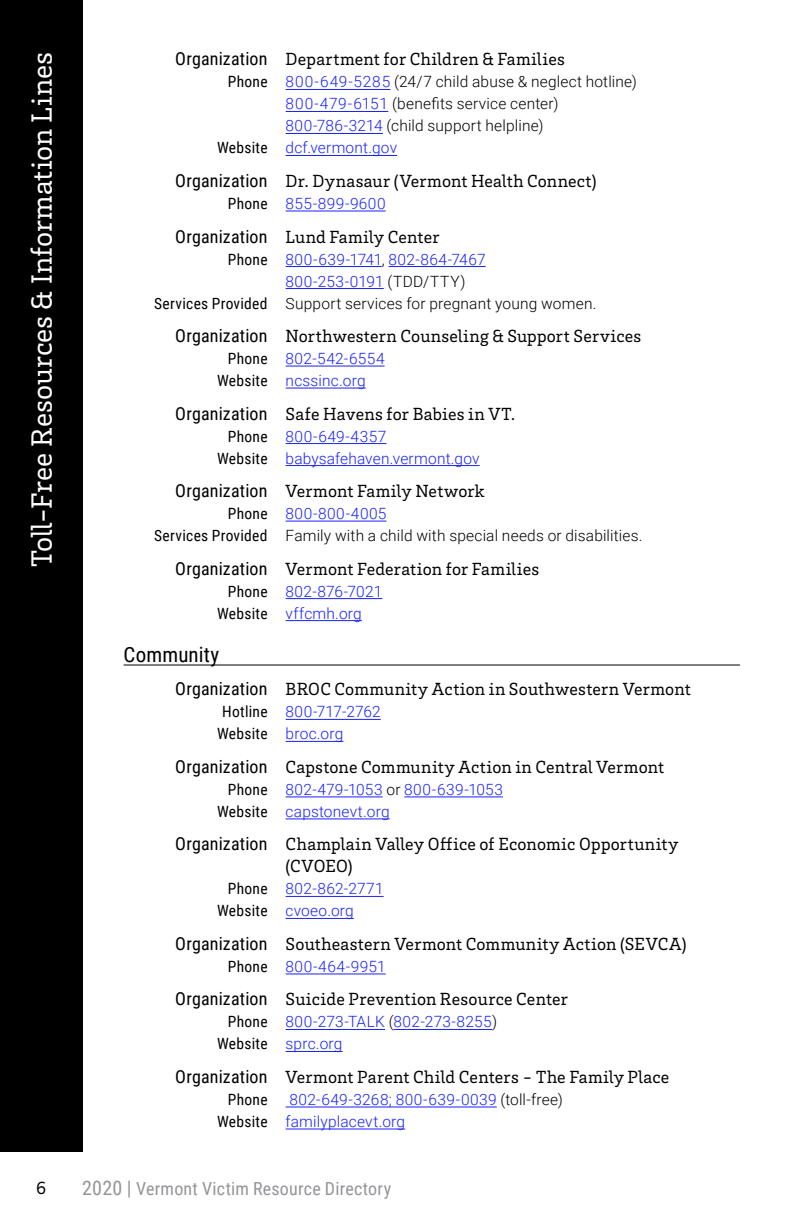
<style>
.page{position:relative;width:792px;height:1224px;background:#fff}
.page>*{position:absolute;margin:0;border:0;box-sizing:border-box;transform-origin:0 0}
.t1{font:30px "Brix Slab";letter-spacing:-.005em;color:#fff}
.t2{font:21px "Roboto Condensed";letter-spacing:.005em;color:#000}
.p-organization{font:18px/22px "Brix Slab";letter-spacing:.01em;color:#000}
.t3{font:18px "Roboto Condensed";letter-spacing:.015em;color:#939598}
.p-listing{font:300 15.6px "Roboto";letter-spacing:.015em;color:#1922fb}
.p-listing-2{font:300 15.6px "Roboto";letter-spacing:.01em;color:#000}
.p-listing-3{font:300 15.6px "Roboto";letter-spacing:.035em;color:#1922fb}
.p-listing-4{font:15.6px "Roboto Condensed";letter-spacing:.02em;color:#000}
.s1{font-family:"Roboto Condensed"}
.s2{font-family:"Roboto Condensed";font-weight:400}
.s3{color:#1922fb}
.s4{font-family:"Roboto Condensed";font-weight:400;color:#000}
.s5{color:#000}
.s6{font-size:20px}
</style>
<div class="page">
<div style="left:0;top:0;width:82px;height:1152px;background:#000"></div>
<hr style="left:286px;top:89px;width:105px;height:1px;background:#1922fb">
<hr style="left:286px;top:111px;width:102px;height:1px;background:#1922fb">
<hr style="left:286px;top:133px;width:97px;height:1px;background:#1922fb">
<hr style="left:286px;top:155px;width:111px;height:1px;background:#1922fb">
<hr style="left:286px;top:211px;width:100px;height:1px;background:#1922fb">
<hr style="left:286px;top:266px;width:96px;height:1px;background:#1922fb">
<hr style="left:389px;top:266px;width:97px;height:1px;background:#1922fb">
<hr style="left:286px;top:288px;width:98px;height:1px;background:#1922fb">
<hr style="left:286px;top:366px;width:99px;height:1px;background:#1922fb">
<hr style="left:286px;top:388px;width:80px;height:1px;background:#1922fb">
<hr style="left:286px;top:443px;width:100px;height:1px;background:#1922fb">
<hr style="left:286px;top:465px;width:194px;height:1px;background:#1922fb">
<hr style="left:286px;top:521px;width:101px;height:1px;background:#1922fb">
<hr style="left:286px;top:598px;width:96px;height:1px;background:#1922fb">
<hr style="left:286px;top:620px;width:76px;height:1px;background:#1922fb">
<hr style="left:124px;top:665px;width:616px;height:1px;background:#000">
<hr style="left:286px;top:719px;width:95px;height:1px;background:#1922fb">
<hr style="left:286px;top:741px;width:57px;height:1px;background:#1922fb">
<hr style="left:286px;top:796px;width:97px;height:1px;background:#1922fb">
<hr style="left:404px;top:796px;width:99px;height:1px;background:#1922fb">
<hr style="left:286px;top:818px;width:104px;height:1px;background:#1922fb">
<hr style="left:286px;top:896px;width:98px;height:1px;background:#1922fb">
<hr style="left:286px;top:918px;width:68px;height:1px;background:#1922fb">
<hr style="left:286px;top:973px;width:100px;height:1px;background:#1922fb">
<hr style="left:286px;top:1029px;width:99px;height:1px;background:#1922fb">
<hr style="left:394px;top:1029px;width:98px;height:1px;background:#1922fb">
<hr style="left:286px;top:1051px;width:57px;height:1px;background:#1922fb">
<hr style="left:286px;top:1107px;width:211px;height:1px;background:#1922fb">
<hr style="left:286px;top:1129px;width:119px;height:1px;background:#1922fb">
<h1 class="t1" style="left:22px;top:567px;width:516px;rotate:-90deg">Toll-Free Resources &amp; Information Lines</h1>
<p class="p-organization" style="left:36px;top:1177px;width:12px">6</p>
<p class="p-organization" style="left:175px;top:48px;width:391px"><span class="s1">Organization</span> Department for Children &amp; Families</p>
<p class="p-listing-2" style="left:228px;top:71px;width:411px"><span class="s2">Phone</span> <span class="s3">800-649-5285</span> (24/7 child abuse &amp; neglect hotline)</p>
<p class="p-listing-2" style="left:286px;top:93px;width:274px"><span class="s3">800-479-6151</span> (benefits service center)</p>
<p class="p-listing-2" style="left:286px;top:115px;width:259px"><span class="s3">800-786-3214</span> (child support helpline)</p>
<p class="p-listing" style="left:217px;top:137px;width:182px"><span class="s4">Website</span> dcf.vermont.gov</p>
<p class="p-organization" style="left:175px;top:169px;width:423px"><span class="s1">Organization</span> Dr. Dynasaur (Vermont Health Connect)</p>
<p class="p-listing" style="left:228px;top:193px;width:159px"><span class="s4">Phone</span> 855-899-9600</p>
<p class="p-organization" style="left:175px;top:225px;width:266px"><span class="s1">Organization</span> Lund Family Center</p>
<p class="p-listing" style="left:228px;top:248px;width:259px"><span class="s4">Phone</span> 800-639-1741<span class="s5">,</span> 802-864-7467</p>
<p class="p-listing" style="left:286px;top:270px;width:181px">800-253-0191 <span class="s5">(TDD/TTY)</span></p>
<p class="p-listing-2" style="left:154px;top:292px;width:444px"><span class="s2">Services Provided</span> Support services for pregnant young women.</p>
<p class="p-organization" style="left:175px;top:324px;width:468px"><span class="s1">Organization</span> Northwestern Counseling &amp; Support Services</p>
<p class="p-listing" style="left:228px;top:348px;width:158px"><span class="s4">Phone</span> 802-542-6554</p>
<p class="p-listing" style="left:217px;top:370px;width:150px"><span class="s4">Website</span> ncssinc.org</p>
<p class="p-organization" style="left:175px;top:402px;width:341px"><span class="s1">Organization</span> Safe Havens for Babies in VT.</p>
<p class="p-listing-3" style="left:228px;top:425px;width:160px"><span class="s4">Phone</span> 800-649-4357</p>
<p class="p-listing" style="left:217px;top:447px;width:264px"><span class="s4">Website</span> babysafehaven.vermont.gov</p>
<p class="p-organization" style="left:175px;top:479px;width:311px"><span class="s1">Organization</span> Vermont Family Network</p>
<p class="p-listing-3" style="left:228px;top:503px;width:160px"><span class="s4">Phone</span> 800-800-4005</p>
<p class="p-listing-2" style="left:154px;top:525px;width:490px"><span class="s2">Services Provided</span> Family with a child with special needs or disabilities.</p>
<p class="p-organization" style="left:175px;top:557px;width:365px"><span class="s1">Organization</span> Vermont Federation for Families</p>
<p class="p-listing" style="left:228px;top:580px;width:156px"><span class="s4">Phone</span> 802-876-7021</p>
<p class="p-listing" style="left:217px;top:602px;width:146px"><span class="s4">Website</span> vffcmh.org</p>
<h2 class="t2" style="left:124px;top:640px;width:97px">Community</h2>
<p class="p-organization" style="left:175px;top:678px;width:517px"><span class="s1">Organization</span> BROC Community Action in Southwestern Vermont</p>
<p class="p-listing" style="left:222px;top:701px;width:160px"><span class="s4">Hotline</span> 800-717-2762</p>
<p class="p-listing" style="left:217px;top:723px;width:128px"><span class="s4">Website</span> broc.org</p>
<p class="p-organization" style="left:175px;top:755px;width:490px"><span class="s1">Organization</span> Capstone Community Action in Central Vermont</p>
<p class="p-listing" style="left:228px;top:778px;width:277px"><span class="s4">Phone</span> 802-479-1053 <span class="s5">or</span> 800-639-1053</p>
<p class="p-listing" style="left:217px;top:800px;width:174px"><span class="s4">Website</span> capstonevt.org</p>
<p class="p-organization" style="left:286px;top:833px;width:394px;text-indent:-110px"><span class="s1">Organization</span> Champlain Valley Office of Economic Opportunity (CVOEO)</p>
<p class="p-listing" style="left:228px;top:878px;width:157px"><span class="s4">Phone</span> 802-862-2771</p>
<p class="p-listing" style="left:217px;top:900px;width:138px"><span class="s4">Website</span> cvoeo.org</p>
<p class="p-organization" style="left:175px;top:932px;width:513px"><span class="s1">Organization</span> Southeastern Vermont Community Action (SEVCA)</p>
<p class="p-listing" style="left:228px;top:955px;width:159px"><span class="s4">Phone</span> 800-464-9951</p>
<p class="p-organization" style="left:175px;top:988px;width:394px"><span class="s1">Organization</span> Suicide Prevention Resource Center</p>
<p class="p-listing" style="left:228px;top:1011px;width:271px"><span class="s4">Phone</span> 800-273-TALK <span class="s5">(</span>802-273-8255<span class="s5">)</span></p>
<p class="p-listing" style="left:217px;top:1033px;width:127px"><span class="s4">Website</span> sprc.org</p>
<p class="p-organization" style="left:175px;top:1065px;width:496px"><span class="s1">Organization</span> Vermont Parent Child Centers - The Family Place</p>
<p class="p-listing-4" style="left:228px;top:1089px;width:41px">Phone</p>
<p class="p-listing" style="left:289px;top:1089px;width:275px">802-649-3268; 800-639-0039 <span class="s5">(toll-free)</span></p>
<p class="p-listing" style="left:217px;top:1111px;width:190px"><span class="s4">Website</span> familyplacevt.org</p>
<p class="t3" style="left:82px;top:1176px;width:311px"><span class="s6">2020 |</span> Vermont Victim Resource Directory</p>
</div>
